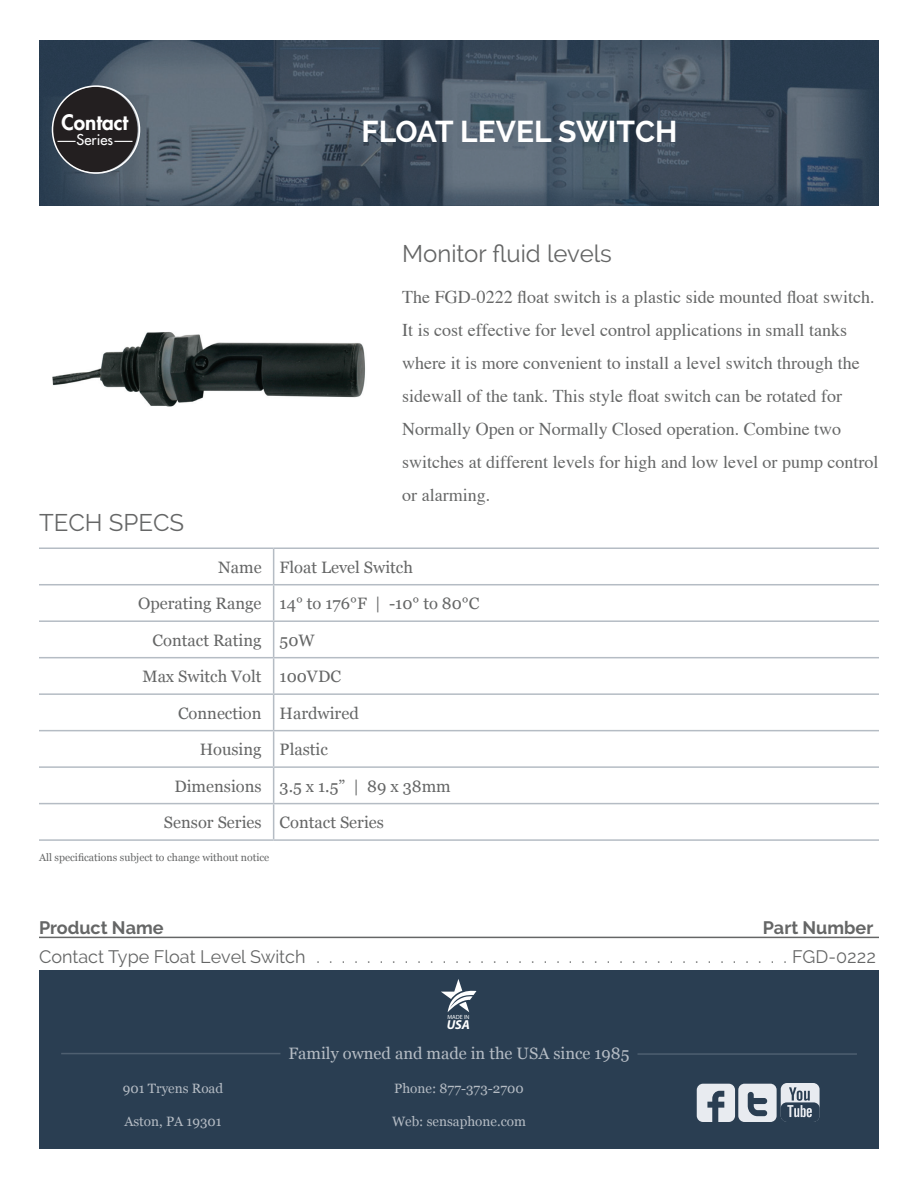
<style>
.page{position:relative;width:918px;height:1188px;background:#fff}
.page>*{position:absolute;margin:0;border:0;box-sizing:border-box;transform-origin:0 0}
.t1{font:700 30px "Raleway";color:#fff}
.t2{font:24px "Raleway";color:#656666}
.t3{font:800 20.7px "Futura";color:#fff}
.t4{font:18px/33px "Times";color:#656666}
.t5{font:18px "Raleway";color:#656666}
.t6{font:700 18px "Raleway";color:#656666}
.t7{font:16.5px "Georgia";color:#656666}
.t8{font:16.5px "Georgia";color:#b5bcc4}
.t9{font:14.55px "Futura";color:#fff}
.t10{font:13.5px "Georgia";color:#b5bcc4}
.t11{font:italic 700 13.05px "Myriad Pro";color:#fff}
.t12{font:10.5px "Georgia";color:#656666}
.t13{font:6px "Myriad Pro";color:#fff}
</style>
<div class="page">
<div style="left:39px;top:970px;width:840px;height:179px;background:#2a3e52"></div>
<svg style="left:441px;top:979px;width:35px;height:33px"></svg>
<hr style="left:61px;top:1053px;width:219px;height:1px;background:#4e5f70">
<hr style="left:637px;top:1053px;width:220px;height:2px;background:#4e5f70">
<svg style="left:697px;top:1083px;width:123px;height:39px"></svg>
<img style="left:39px;top:41px;width:840px;height:165px">
<img style="left:52px;top:332px;width:313px;height:75px">
<hr style="left:273px;top:549px;width:1px;height:35px;background:#b5bcc4">
<hr style="left:39px;top:584px;width:235px;height:1px;background:#b5bcc4">
<hr style="left:274px;top:584px;width:605px;height:1px;background:#b5bcc4">
<hr style="left:273px;top:585px;width:1px;height:35px;background:#b5bcc4">
<hr style="left:39px;top:620px;width:235px;height:2px;background:#b5bcc4">
<hr style="left:274px;top:620px;width:605px;height:2px;background:#b5bcc4">
<hr style="left:273px;top:622px;width:1px;height:35px;background:#b5bcc4">
<hr style="left:39px;top:657px;width:235px;height:1px;background:#b5bcc4">
<hr style="left:274px;top:657px;width:605px;height:1px;background:#b5bcc4">
<hr style="left:273px;top:658px;width:1px;height:35px;background:#b5bcc4">
<hr style="left:39px;top:693px;width:235px;height:2px;background:#b5bcc4">
<hr style="left:274px;top:693px;width:605px;height:2px;background:#b5bcc4">
<hr style="left:273px;top:695px;width:1px;height:35px;background:#b5bcc4">
<hr style="left:39px;top:730px;width:235px;height:1px;background:#b5bcc4">
<hr style="left:274px;top:730px;width:605px;height:1px;background:#b5bcc4">
<hr style="left:273px;top:731px;width:1px;height:35px;background:#b5bcc4">
<hr style="left:39px;top:766px;width:235px;height:2px;background:#b5bcc4">
<hr style="left:274px;top:766px;width:605px;height:2px;background:#b5bcc4">
<hr style="left:273px;top:768px;width:1px;height:35px;background:#b5bcc4">
<hr style="left:39px;top:803px;width:235px;height:1px;background:#b5bcc4">
<hr style="left:274px;top:803px;width:605px;height:1px;background:#b5bcc4">
<hr style="left:273px;top:804px;width:1px;height:35px;background:#b5bcc4">
<hr style="left:39px;top:839px;width:235px;height:2px;background:#b5bcc4">
<hr style="left:274px;top:839px;width:605px;height:2px;background:#b5bcc4">
<hr style="left:39px;top:548px;width:235px;height:1px;background:#b5bcc4">
<hr style="left:274px;top:548px;width:605px;height:1px;background:#b5bcc4">
<svg style="left:52px;top:87px;width:86px;height:85px;background:#323236"></svg>
<div style="left:52px;top:85px;width:88px;height:89px;border:2px solid #fff;border-radius:50%"></div>
<hr style="left:39px;top:937px;width:840px;height:1px;background:#656666">
<p class="t3" style="left:61px;top:108px;width:68px">Contact</p>
<p class="t9" style="left:77px;top:131px;width:38px">Series</p>
<h2 class="t2" style="left:39px;top:509px;width:147px">TECH SPECS</h2>
<h1 class="t1" style="left:362px;top:114px;width:317px">FLOAT LEVEL SWITCH</h1>
<h2 class="t2" style="left:402px;top:240px;width:211px">Monitor uid levels</h2>
<p class="t4" style="left:402px;top:280px;width:478px">The FGD-0222 float switch is a plastic side mounted float switch.<br>It is cost effective for level control applications in small tanks where it is more convenient to install a level switch through the sidewall of the tank. This style float switch can be rotated for Normally Open or Normally Closed operation. Combine two switches at different levels for high and low level or pump control or alarming.</p>
<p class="t7" style="left:218px;top:558px;width:196px">Name Float Level Switch</p>
<p class="t7" style="left:138px;top:594px;width:343px">Operating Range 14° to 176°F | -10° to 80°C</p>
<p class="t7" style="left:153px;top:631px;width:163px">Contact Rating 50W</p>
<p class="t7" style="left:142px;top:667px;width:200px">Max Switch Volt 100VDC</p>
<p class="t7" style="left:178px;top:704px;width:182px">Connection Hardwired</p>
<p class="t7" style="left:200px;top:740px;width:130px">Housing Plastic</p>
<p class="t7" style="left:174px;top:777px;width:278px">Dimensions 3.5 x 1.5” | 89 x 38mm</p>
<p class="t7" style="left:164px;top:813px;width:222px">Sensor Series Contact Series</p>
<p class="t12" style="left:39px;top:852px;width:232px">All specifications subject to change without notice</p>
<p class="t6" style="left:39px;top:917px;width:126px">Product Name</p>
<p class="t6" style="left:763px;top:917px;width:112px">Part Number</p>
<p class="t5" style="left:39px;top:946px;width:838px">Contact Type Float Level Switch . . . . . . . . . . . . . . . . . . . . . . . . . . . . . . . . . . . . . . FGD-0222</p>
<p class="t10" style="left:123px;top:1081px;width:102px">901 Tryens Road</p>
<p class="t10" style="left:124px;top:1114px;width:99px">Aston, PA 19301</p>
<p class="t13" style="left:447px;top:1013px;width:24px">MADE IN</p>
<p class="t11" style="left:447px;top:1016px;width:25px">USA</p>
<p class="t8" style="left:288px;top:1044px;width:343px">Family owned and made in the USA since 1985</p>
<p class="t10" style="left:394px;top:1081px;width:131px">Phone: 877-373-2700</p>
<p class="t10" style="left:392px;top:1114px;width:135px">Web: sensaphone.com</p>
</div>
